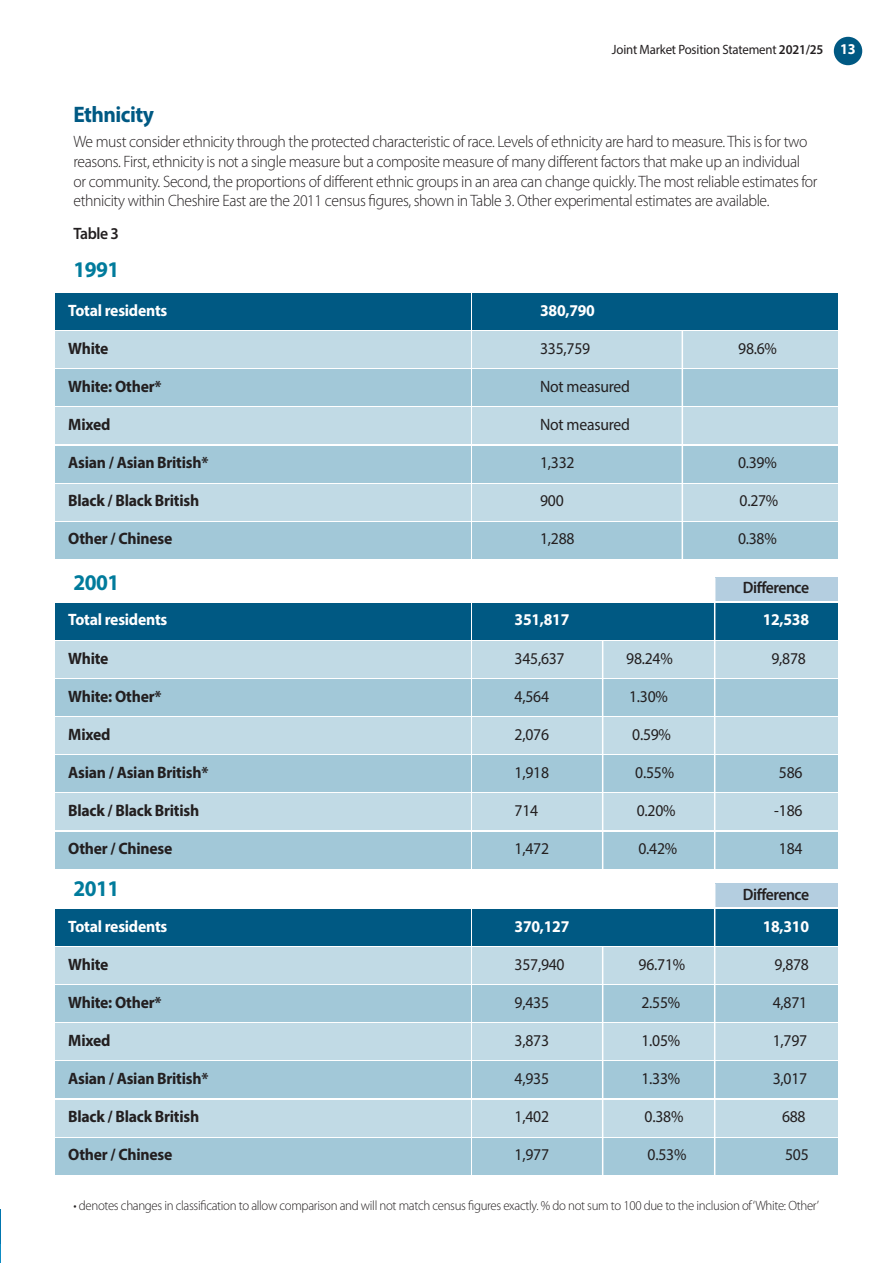
<style>
.page{position:relative;width:893px;height:1263px;background:#fff}
.page>*{position:absolute;margin:0;border:0;box-sizing:border-box;transform-origin:0 0}
.t1{font:700 22.5px "Myriad Pro";letter-spacing:-.025em;color:#007b9c;scale:.95 1}
.t2{font:700 22.5px "Myriad Pro";letter-spacing:-.025em;color:#005983;scale:.95 1}
.t3{font:300 16.5px/19.8px "Myriad Pro";letter-spacing:-.025em;color:#231f20;scale:.95 1}
.t4{font:16.5px "Myriad Pro";letter-spacing:-.015em;color:#231f20;scale:.95 1}
.t5{font:700 16.5px "Myriad Pro";letter-spacing:-.015em;color:#231f20;scale:.95 1}
.t6{font:700 16.5px "Myriad Pro";letter-spacing:-.015em;color:#fff;scale:.95 1}
.t7{font:600 16.5px "Myriad Pro";letter-spacing:-.03em;color:#231f20;scale:.95 1}
.t8{font:300 13.5px "Myriad Pro";letter-spacing:-.025em;color:#231f20;scale:.95 1}
.t9{font:13.5px "Myriad Pro";letter-spacing:-.015em;color:#231f20;scale:.95 1}
.s1{font-weight:600}
.s2{font-weight:700;font-size:15px;color:#fff}
</style>
<div class="page">
<div style="left:834px;top:37px;width:28px;height:28px;background:#005983;border-radius:50%"></div>
<div style="left:56px;top:293px;width:415px;height:37px;background:#005983"></div>
<div style="left:472px;top:293px;width:365px;height:37px;background:#005983"></div>
<div style="left:56px;top:331px;width:415px;height:37px;background:#c1dae5"></div>
<div style="left:472px;top:331px;width:365px;height:37px;background:#c1dae5"></div>
<div style="left:56px;top:369px;width:415px;height:37px;background:#a2c8d8"></div>
<div style="left:472px;top:369px;width:365px;height:37px;background:#a2c8d8"></div>
<div style="left:56px;top:408px;width:415px;height:36px;background:#c1dae5"></div>
<div style="left:472px;top:408px;width:365px;height:36px;background:#c1dae5"></div>
<div style="left:56px;top:446px;width:415px;height:36px;background:#a2c8d8"></div>
<div style="left:472px;top:446px;width:365px;height:36px;background:#a2c8d8"></div>
<div style="left:56px;top:484px;width:415px;height:36px;background:#c1dae5"></div>
<div style="left:472px;top:484px;width:365px;height:36px;background:#c1dae5"></div>
<div style="left:56px;top:522px;width:415px;height:37px;background:#a2c8d8"></div>
<div style="left:472px;top:522px;width:365px;height:37px;background:#a2c8d8"></div>
<div style="left:56px;top:603px;width:415px;height:37px;background:#005983"></div>
<div style="left:472px;top:603px;width:365px;height:37px;background:#005983"></div>
<div style="left:56px;top:641px;width:415px;height:37px;background:#c1dae5"></div>
<div style="left:472px;top:641px;width:365px;height:37px;background:#c1dae5"></div>
<div style="left:56px;top:679px;width:415px;height:37px;background:#a2c8d8"></div>
<div style="left:472px;top:679px;width:365px;height:37px;background:#a2c8d8"></div>
<div style="left:56px;top:717px;width:415px;height:37px;background:#c1dae5"></div>
<div style="left:472px;top:717px;width:365px;height:37px;background:#c1dae5"></div>
<div style="left:56px;top:755px;width:415px;height:37px;background:#a2c8d8"></div>
<div style="left:472px;top:755px;width:365px;height:37px;background:#a2c8d8"></div>
<div style="left:56px;top:794px;width:415px;height:36px;background:#c1dae5"></div>
<div style="left:472px;top:794px;width:365px;height:36px;background:#c1dae5"></div>
<div style="left:56px;top:832px;width:415px;height:36px;background:#a2c8d8"></div>
<div style="left:472px;top:832px;width:365px;height:36px;background:#a2c8d8"></div>
<div style="left:715px;top:577px;width:122px;height:24px;background:#b4cee0"></div>
<hr style="left:714px;top:578px;width:1px;height:291px;background:#fff">
<hr style="left:682px;top:331px;width:1px;height:228px;background:#fff">
<hr style="left:602px;top:640px;width:1px;height:229px;background:#fff">
<div style="left:56px;top:909px;width:415px;height:37px;background:#005983"></div>
<div style="left:472px;top:909px;width:365px;height:37px;background:#005983"></div>
<div style="left:56px;top:947px;width:415px;height:37px;background:#c1dae5"></div>
<div style="left:472px;top:947px;width:365px;height:37px;background:#c1dae5"></div>
<div style="left:56px;top:985px;width:415px;height:37px;background:#a2c8d8"></div>
<div style="left:472px;top:985px;width:365px;height:37px;background:#a2c8d8"></div>
<div style="left:56px;top:1023px;width:415px;height:37px;background:#c1dae5"></div>
<div style="left:472px;top:1023px;width:365px;height:37px;background:#c1dae5"></div>
<div style="left:56px;top:1061px;width:415px;height:37px;background:#a2c8d8"></div>
<div style="left:472px;top:1061px;width:365px;height:37px;background:#a2c8d8"></div>
<div style="left:56px;top:1100px;width:415px;height:36px;background:#c1dae5"></div>
<div style="left:472px;top:1100px;width:365px;height:36px;background:#c1dae5"></div>
<div style="left:56px;top:1138px;width:415px;height:36px;background:#a2c8d8"></div>
<div style="left:472px;top:1138px;width:365px;height:36px;background:#a2c8d8"></div>
<div style="left:715px;top:884px;width:122px;height:23px;background:#b4cee0"></div>
<hr style="left:714px;top:884px;width:1px;height:291px;background:#fff">
<hr style="left:602px;top:946px;width:1px;height:229px;background:#fff">
<hr style="left:0;top:1209px;width:1px;height:54px;background:#0075ae">
<svg style="left:0;top:1244px;width:1px;height:19px"></svg>
<p class="t9" style="left:612px;top:45px;width:258px">Joint Market Position Statement <span class="s1">2021/25</span> <span class="s2">13</span></p>
<h1 class="t2" style="left:74px;top:106px;width:86px">Ethnicity</h1>
<p class="t3" style="left:74px;top:133px;width:785px">We must consider ethnicity through the protected characteristic of race. Levels of ethnicity are hard to measure. This is for two reasons. First, ethnicity is not a single measure but a composite measure of many different factors that make up an individual<br>or community. Second, the proportions of different ethnic groups in an area can change quickly. The most reliable estimates for ethnicity within Cheshire East are the 2011 census figures, shown inTable 3. Other experimental estimates are available.</p>
<p class="t7" style="left:74px;top:227px;width:49px">Table 3</p>
<h1 class="t1" style="left:74px;top:261px;width:50px">1991</h1>
<p class="t6" style="left:68px;top:304px;width:106px">Total residents</p>
<p class="t6" style="left:540px;top:304px;width:59px">380,790</p>
<p class="t5" style="left:68px;top:342px;width:44px">White</p>
<p class="t4" style="left:540px;top:342px;width:54px">335,759</p>
<p class="t4" style="left:738px;top:342px;width:42px">98.6%</p>
<p class="t5" style="left:68px;top:380px;width:100px">White: Other*</p>
<p class="t4" style="left:540px;top:380px;width:96px">Not measured</p>
<p class="t5" style="left:68px;top:418px;width:46px">Mixed</p>
<p class="t4" style="left:540px;top:418px;width:96px">Not measured</p>
<p class="t5" style="left:68px;top:456px;width:149px">Asian / Asian British*</p>
<p class="t4" style="left:540px;top:456px;width:38px">1,332</p>
<p class="t4" style="left:738px;top:456px;width:42px">0.39%</p>
<p class="t5" style="left:68px;top:495px;width:139px">Black / Black British</p>
<p class="t4" style="left:540px;top:495px;width:26px">900</p>
<p class="t4" style="left:739px;top:495px;width:42px">0.27%</p>
<p class="t5" style="left:68px;top:533px;width:111px">Other / Chinese</p>
<p class="t4" style="left:540px;top:533px;width:38px">1,288</p>
<p class="t4" style="left:738px;top:533px;width:42px">0.38%</p>
<h1 class="t1" style="left:74px;top:574px;width:50px">2001</h1>
<p class="t6" style="left:68px;top:614px;width:106px">Total residents</p>
<p class="t6" style="left:515px;top:614px;width:59px">351,817</p>
<p class="t6" style="left:763px;top:614px;width:50px">12,538</p>
<p class="t5" style="left:68px;top:652px;width:44px">White</p>
<p class="t4" style="left:515px;top:652px;width:54px">345,637</p>
<p class="t4" style="left:626px;top:652px;width:51px">98.24%</p>
<p class="t4" style="left:771px;top:652px;width:38px">9,878</p>
<p class="t5" style="left:68px;top:690px;width:100px">White: Other*</p>
<p class="t4" style="left:515px;top:690px;width:38px">4,564</p>
<p class="t4" style="left:629px;top:690px;width:42px">1.30%</p>
<p class="t5" style="left:68px;top:728px;width:46px">Mixed</p>
<p class="t4" style="left:515px;top:728px;width:38px">2,076</p>
<p class="t4" style="left:632px;top:728px;width:42px">0.59%</p>
<p class="t5" style="left:68px;top:766px;width:149px">Asian / Asian British*</p>
<p class="t4" style="left:515px;top:766px;width:38px">1,918</p>
<p class="t4" style="left:635px;top:766px;width:42px">0.55%</p>
<p class="t4" style="left:779px;top:766px;width:26px">586</p>
<p class="t5" style="left:68px;top:804px;width:139px">Black / Black British</p>
<p class="t4" style="left:515px;top:804px;width:26px">714</p>
<p class="t4" style="left:637px;top:804px;width:42px">0.20%</p>
<p class="t4" style="left:774px;top:804px;width:31px">-186</p>
<p class="t5" style="left:68px;top:842px;width:111px">Other / Chinese</p>
<p class="t4" style="left:515px;top:842px;width:38px">1,472</p>
<p class="t4" style="left:638px;top:842px;width:42px">0.42%</p>
<p class="t4" style="left:779px;top:842px;width:26px">184</p>
<p class="t7" style="left:743px;top:582px;width:71px">Difference</p>
<h1 class="t1" style="left:74px;top:880px;width:50px">2011</h1>
<p class="t6" style="left:68px;top:920px;width:106px">Total residents</p>
<p class="t6" style="left:515px;top:920px;width:59px">370,127</p>
<p class="t6" style="left:763px;top:920px;width:50px">18,310</p>
<p class="t5" style="left:68px;top:958px;width:44px">White</p>
<p class="t4" style="left:515px;top:958px;width:54px">357,940</p>
<p class="t4" style="left:639px;top:958px;width:51px">96.71%</p>
<p class="t4" style="left:774px;top:958px;width:38px">9,878</p>
<p class="t5" style="left:68px;top:996px;width:100px">White: Other*</p>
<p class="t4" style="left:515px;top:996px;width:38px">9,435</p>
<p class="t4" style="left:641px;top:996px;width:42px">2.55%</p>
<p class="t4" style="left:773px;top:996px;width:38px">4,871</p>
<p class="t5" style="left:68px;top:1034px;width:46px">Mixed</p>
<p class="t4" style="left:515px;top:1034px;width:38px">3,873</p>
<p class="t4" style="left:641px;top:1034px;width:42px">1.05%</p>
<p class="t4" style="left:773px;top:1034px;width:38px">1,797</p>
<p class="t5" style="left:68px;top:1072px;width:149px">Asian / Asian British*</p>
<p class="t4" style="left:515px;top:1072px;width:38px">4,935</p>
<p class="t4" style="left:641px;top:1072px;width:42px">1.33%</p>
<p class="t4" style="left:773px;top:1072px;width:38px">3,017</p>
<p class="t5" style="left:68px;top:1110px;width:139px">Black / Black British</p>
<p class="t4" style="left:515px;top:1110px;width:38px">1,402</p>
<p class="t4" style="left:645px;top:1110px;width:42px">0.38%</p>
<p class="t4" style="left:782px;top:1110px;width:26px">688</p>
<p class="t5" style="left:68px;top:1148px;width:111px">Other / Chinese</p>
<p class="t4" style="left:515px;top:1148px;width:38px">1,977</p>
<p class="t4" style="left:648px;top:1148px;width:42px">0.53%</p>
<p class="t4" style="left:785px;top:1148px;width:26px">505</p>
<p class="t7" style="left:743px;top:888px;width:71px">Difference</p>
<p class="t8" style="left:74px;top:1200px;width:786px">• denotes changes in classification to allow comparison and will not match census figures exactly. % do not sum to 100 due to the inclusion of‘White: Other’</p>
</div>
